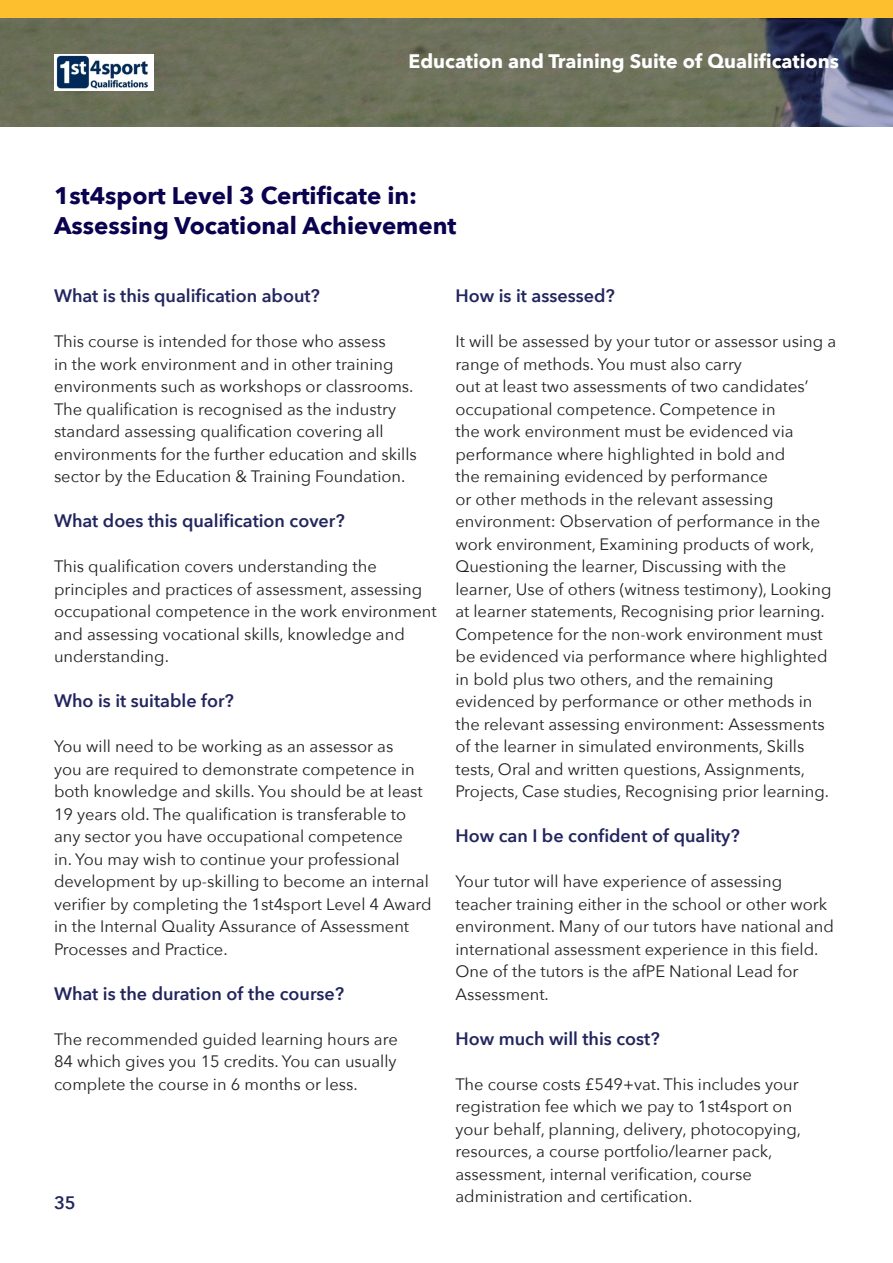
<style>
.page{position:relative;width:893px;height:1263px;background:#fff}
.page>*{position:absolute;margin:0;border:0;box-sizing:border-box;transform-origin:0 0}
.t1{font:700 24px "Avenir Next";color:#0a024e}
.t2{font:700 19.5px "Avenir Next";color:#fff}
.Paragraph_Style_1{font:600 18px "Avenir Next";color:#23265e}
.Paragraph_Style_1-2{font:16.5px/22.5px "Avenir Next";color:#231f20}
</style>
<div class="page">
<svg style="left:0;top:18px;width:893px;height:108px;background:#676b5b"></svg>
<div style="left:0;top:0;width:893px;height:18px;background:#fdbf2d"></div>
<img style="left:54px;top:54px;width:100px;height:36px">
<p class="t2" style="left:409px;top:44px;width:432px">Education and Training Suite of Qualifications</p>
<p class="t1" style="left:54px;top:175px;width:365px">1st4sport Level 3 Certificate in:</p>
<p class="t1" style="left:54px;top:205px;width:404px">Assessing Vocational Achievement</p>
<p class="Paragraph_Style_1" style="left:54px;top:280px;width:267px">What is this qualification about?</p>
<p class="Paragraph_Style_1-2" style="left:54px;top:329px;width:364px">This course is intended for those who assess<br>in the work environment and in other training environments such as workshops or classrooms.<br>The qualification is recognised as the industry standard assessing qualification covering all environments for the further education and skills sector by the Education &amp; Training Foundation.</p>
<p class="Paragraph_Style_1" style="left:54px;top:505px;width:292px">What does this qualification cover?</p>
<p class="Paragraph_Style_1-2" style="left:54px;top:554px;width:384px">This qualification covers understanding the principles and practices of assessment, assessing occupational competence in the work environment and assessing vocational skills, knowledge and understanding.</p>
<p class="Paragraph_Style_1" style="left:54px;top:685px;width:181px">Who is it suitable for?</p>
<p class="Paragraph_Style_1-2" style="left:54px;top:734px;width:379px">You will need to be working as an assessor as<br>you are required to demonstrate competence in both knowledge and skills. You should be at least 19 years old. The qualification is transferable to any sector you have occupational competence<br>in. You may wish to continue your professional development by up-skilling to become an internal verifier by completing the 1st4sport Level 4 Award in the Internal Quality Assurance of Assessment Processes and Practice.</p>
<p class="Paragraph_Style_1" style="left:54px;top:978px;width:292px">What is the duration of the course?</p>
<p class="Paragraph_Style_1-2" style="left:54px;top:1027px;width:345px;text-align:justify">The recommended guided learning hours are 84 which gives you 15 credits. You can usually complete the course in 6 months or less.</p>
<p class="Paragraph_Style_1" style="left:54px;top:1187px;width:23px">35</p>
<p class="Paragraph_Style_1" style="left:455px;top:280px;width:161px">How is it assessed?</p>
<p class="Paragraph_Style_1-2" style="left:455px;top:329px;width:382px">It will be assessed by your tutor or assessor using a range of methods. You must also carry</p>
<p class="Paragraph_Style_1-2" style="left:455px;top:374px;width:377px">out at least two assessments of two candidates’ occupational competence. Competence in<br>the work environment must be evidenced via performance where highlighted in bold and<br>the remaining evidenced by performance<br>or other methods in the relevant assessing environment: Observation of performance in the work environment, Examining products of work, Questioning the learner, Discussing with the learner, Use of others (witness testimony), Looking at learner statements, Recognising prior learning.</p>
<p class="Paragraph_Style_1-2" style="left:455px;top:622px;width:375px">Competence for the non-work environment must be evidenced via performance where highlighted in bold plus two others, and the remaining evidenced by performance or other methods in the relevant assessing environment: Assessments of the learner in simulated environments, Skills tests, Oral and written questions, Assignments, Projects, Case studies, Recognising prior learning.</p>
<p class="Paragraph_Style_1" style="left:455px;top:820px;width:286px">How can I be confident of quality?</p>
<p class="Paragraph_Style_1-2" style="left:455px;top:869px;width:380px">Your tutor will have experience of assessing teacher training either in the school or other work environment. Many of our tutors have national and international assessment experience in this field.<br>One of the tutors is the afPE National Lead for Assessment.</p>
<p class="Paragraph_Style_1" style="left:455px;top:1023px;width:206px">How much will this cost?</p>
<p class="Paragraph_Style_1-2" style="left:455px;top:1072px;width:347px">The course costs £549+vat. This includes your registration fee which we pay to 1st4sport on your behalf, planning, delivery, photocopying, resources, a course portfolio/learner pack, assessment, internal verification, course administration and certification.</p>
</div>
